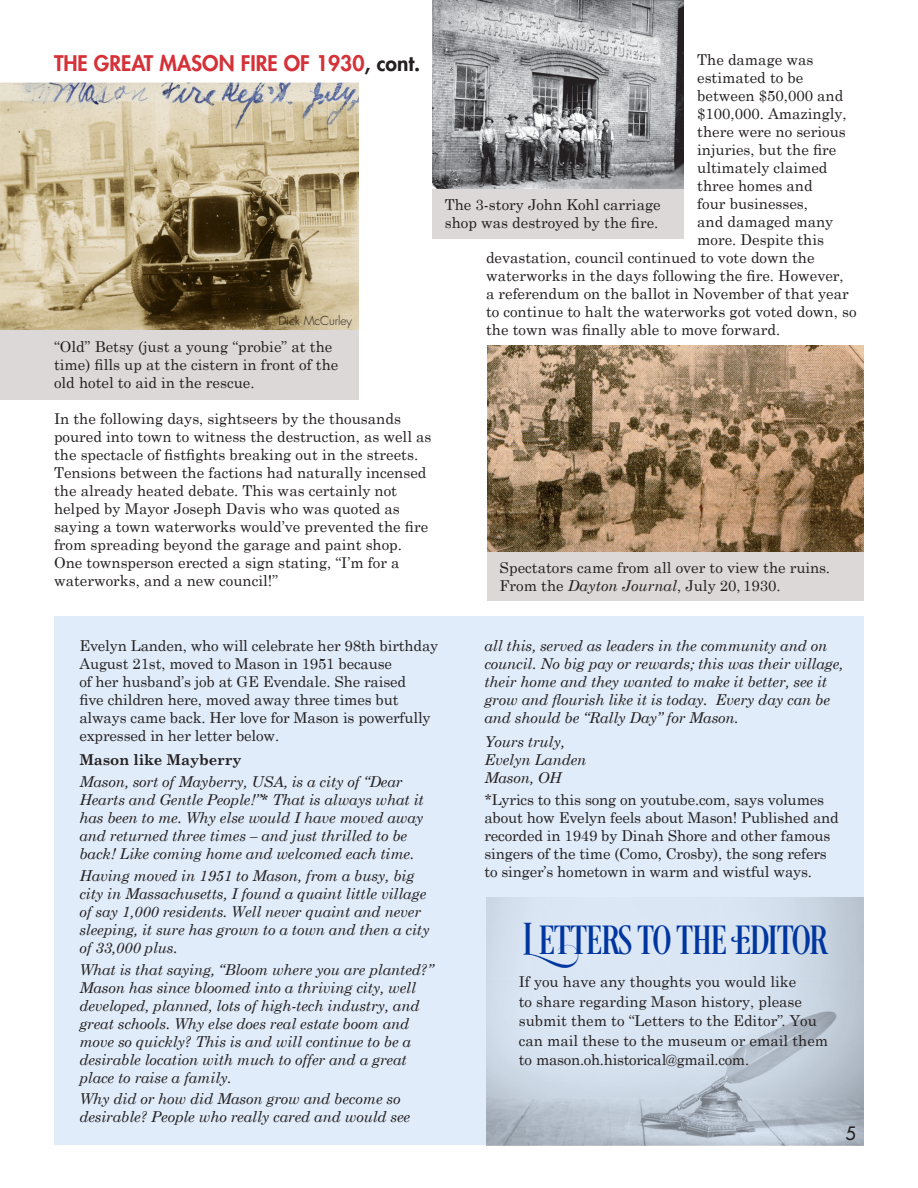
<style>
.page{position:relative;width:918px;height:1188px;background:#fff}
.page>*{position:absolute;margin:0;border:0;box-sizing:border-box;transform-origin:0 0}
.t1{font:42px "Desire Basic";color:#0036a0}
.Body_Copy{font:800 21px "Futura";color:#d43238}
.subhead{font:18px "Futura";color:#231f20}
.Body_Copy-2{font:15px/18px "Century Schoolbook";color:#231f20}
.Body_Copy-3{font:italic 15px/18px "Century Schoolbook";letter-spacing:-.01em;color:#231f20}
.Body_Copy-4{font:700 15px "Century Schoolbook";letter-spacing:-.01em;color:#231f20}
.Byline{font:300 12px "Futura";color:#231f20}
.s1{color:#231f20}
.s2{font-style:italic}
.s3{font-family:"Desire Uppercase 2"}
.s4{font-family:"Desire Uppercase 5"}
</style>
<div class="page">
<img style="left:0;top:82px;width:359px;height:249px">
<div style="left:0;top:331px;width:359px;height:69px;background:#dcd8d7"></div>
<div style="left:432px;top:189px;width:252px;height:50px;background:#dcd8d7"></div>
<img style="left:432px;top:0;width:252px;height:189px">
<img style="left:487px;top:346px;width:377px;height:206px">
<div style="left:487px;top:552px;width:377px;height:49px;background:#dcd8d7"></div>
<div style="left:54px;top:616px;width:810px;height:529px;background:#e0ecf9"></div>
<img style="left:486px;top:897px;width:378px;height:249px">
<p class="Body_Copy" style="left:54px;top:49px;width:368px">THE GREAT MASON FIRE OF 1930<span class="s1">, cont.</span></p>
<p class="Byline" style="left:278px;top:313px;width:75px">Dick McCurley</p>
<p class="Body_Copy-2" style="left:54px;top:337px;width:286px">“Old” Betsy (just a young “probie” at the time) fills up at the cistern in front of the old hotel to aid in the rescue.</p>
<p class="Body_Copy-2" style="left:54px;top:409px;width:379px">In the following days, sightseers by the thousands poured into town to witness the destruction, as well as the spectacle of fistfights breaking out in the streets.<br>Tensions between the factions had naturally incensed the already heated debate. This was certainly not helped by Mayor Joseph Davis who was quoted as saying a town waterworks would’ve prevented the fire from spreading beyond the garage and paint shop.<br>One townsperson erected a sign stating, “I’m for a waterworks, and a new council!”</p>
<p class="Body_Copy-2" style="left:697px;top:50px;width:118px">The damage was</p>
<p class="Body_Copy-2" style="left:697px;top:68px;width:108px">estimated to be</p>
<p class="Body_Copy-2" style="left:697px;top:86px;width:148px">between $50,000 and</p>
<p class="Body_Copy-2" style="left:697px;top:104px;width:151px">$100,000. Amazingly,</p>
<p class="Body_Copy-2" style="left:697px;top:122px;width:150px">there were no serious</p>
<p class="Body_Copy-2" style="left:697px;top:140px;width:141px">injuries, but the fire</p>
<p class="Body_Copy-2" style="left:697px;top:158px;width:132px">ultimately claimed</p>
<p class="Body_Copy-2" style="left:697px;top:176px;width:117px">three homes and</p>
<p class="Body_Copy-2" style="left:697px;top:194px;width:112px">four businesses,</p>
<p class="Body_Copy-2" style="left:697px;top:212px;width:138px">and damaged many</p>
<p class="Body_Copy-2" style="left:697px;top:230px;width:128px">more. Despite this</p>
<p class="Body_Copy-2" style="left:486px;top:248px;width:330px">devastation, council continued to vote down the</p>
<p class="Body_Copy-2" style="left:486px;top:266px;width:359px">waterworks in the days following the fire. However,</p>
<p class="Body_Copy-2" style="left:486px;top:284px;width:364px">a referendum on the ballot in November of that year</p>
<p class="Body_Copy-2" style="left:486px;top:302px;width:372px">to continue to halt the waterworks got voted down, so</p>
<p class="Body_Copy-2" style="left:486px;top:320px;width:296px">the town was finally able to move forward.</p>
<p class="Body_Copy-2" style="left:445px;top:195px;width:217px">The 3-story John Kohl carriage shop was destroyed by the fire.</p>
<p class="Body_Copy-2" style="left:500px;top:558px;width:332px">Spectators came from all over to view the ruins.<br>From the <span class="s2">Dayton Journal</span>, July 20, 1930.</p>
<p class="Body_Copy-2" style="left:79px;top:636px;width:360px">Evelyn Landen, who will celebrate her 98th birthday August 21st, moved to Mason in 1951 because<br>of her husband’s job at GE Evendale. She raised<br>five children here, moved away three times but always came back. Her love for Mason is powerfully expressed in her letter below.</p>
<p class="Body_Copy-4" style="left:79px;top:751px;width:164px">Mason like Mayberry</p>
<p class="Body_Copy-3" style="left:79px;top:772px;width:346px">Mason, sort of Mayberry, USA, is a city of “Dear Hearts and Gentle People!”* That is always what it has been to me. Why else would I have moved away and returned three times – and just thrilled to be back! Like coming home and welcomed each time.</p>
<p class="Body_Copy-3" style="left:79px;top:866px;width:352px">Having moved in 1951 to Mason, from a busy, big city in Massachusetts, I found a quaint little village of say 1,000 residents. Well never quaint and never sleeping, it sure has grown to a town and then a city of 33,000 plus.</p>
<p class="Body_Copy-3" style="left:79px;top:960px;width:355px">What is that saying, “Bloom where you are planted?” Mason has since bloomed into a thriving city, well developed, planned, lots of high-tech industry, and great schools. Why else does real estate boom and move so quickly? This is and will continue to be a desirable location with much to offer and a great place to raise a family.</p>
<p class="Body_Copy-3" style="left:79px;top:1090px;width:332px">Why did or how did Mason grow and become so desirable? People who really cared and would see</p>
<p class="Body_Copy-3" style="left:484px;top:636px;width:361px">all this, served as leaders in the community and on council. No big pay or rewards; this was their village, their home and they wanted to make it better, see it grow and flourish like it is today. Every day can be and should be “Rally Day” for Mason.</p>
<p class="Body_Copy-3" style="left:484px;top:733px;width:104px">Yours truly,<br>Evelyn Landen<br>Mason, OH</p>
<p class="Body_Copy-2" style="left:484px;top:790px;width:356px">*Lyrics to this song on youtube.com, says volumes about how Evelyn feels about Mason! Published and recorded in 1949 by Dinah Shore and other famous singers of the time (Como, Crosby), the song refers to singer’s hometown in warm and wistful ways.</p>
<p class="t1" style="left:523px;top:915px;width:305px"><span class="s3">L</span>ETTERS TO THE <span class="s4">E</span>DITOR</p>
<p class="Body_Copy-2" style="left:519px;top:972px;width:311px;line-height:19.5px">If you have any thoughts you would like<br>to share regarding Mason history, please submit them to “Letters to the Editor”. You can mail these to the museum or email them to mason.oh.historical@gmail.com.</p>
<p class="subhead" style="left:845px;top:1122px;width:12px">5</p>
</div>
